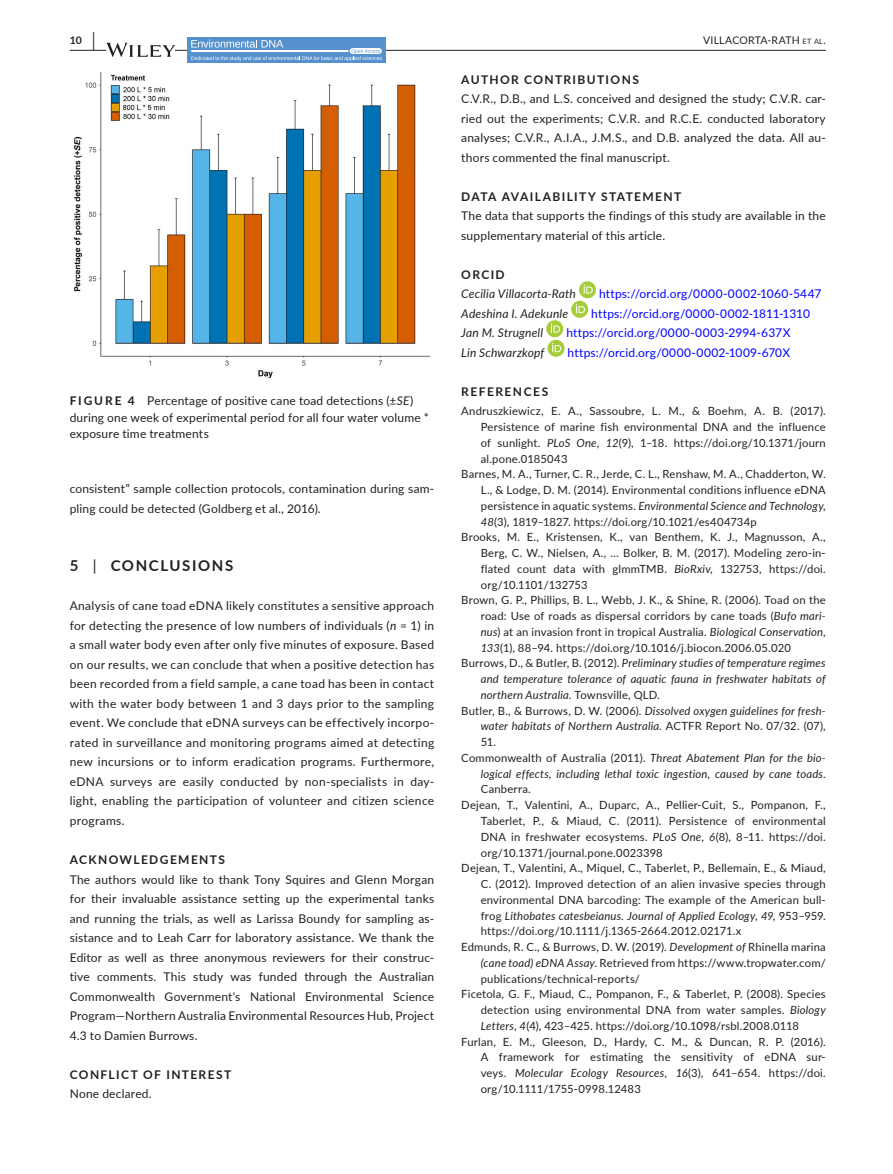
<style>
.page{position:relative;width:893px;height:1174px;background:#fff}
.page>*{position:absolute;margin:0;border:0;box-sizing:border-box;transform-origin:0 0}
.t1{font:700 15px "Lato";letter-spacing:.11em;color:#231f20}
.t2{font:12px/19.5px "Lato";letter-spacing:.015em;color:#231f20}
.t3{font:12px "Lato";letter-spacing:.015em;color:#00f}
.t4{font:700 12px "Lato";letter-spacing:.115em;color:#231f20}
.t5{font:italic 12px "Lato";letter-spacing:.015em;color:#231f20}
.t6{font:11.25px "Lato";letter-spacing:.015em;color:#231f20}
.t7{font:italic 11.25px "Lato";letter-spacing:.015em;color:#231f20}
.t8{font:11.25px "Lato";letter-spacing:-.005em;color:#231f20}
.t9{font:10.5px "Lato";letter-spacing:.015em;color:#231f20}
.t10{font:700 10.5px "Lato";color:#231f20}
.s1{font-size:19.5px}
.s2{font-size:7.35px}
.s3{font-weight:700}
.s4{font-style:italic}
.s5{font-weight:400}
.s6{font-style:normal}
</style>
<div class="page">
<hr style="left:70px;top:50px;width:756px;height:1px;background:#231f20">
<svg style="left:106px;top:43px;width:69px;height:14px"></svg>
<div style="left:187px;top:38px;width:199px;height:25px;background:#5791cd"></div>
<svg style="left:191px;top:40px;width:191px;height:21px"></svg>
<svg style="left:579px;top:281px;width:17px;height:17px"></svg>
<svg style="left:584px;top:284px;width:9px;height:10px"></svg>
<div style="left:571px;top:301px;width:17px;height:17px;background:#a5cd39;border-radius:50%"></div>
<svg style="left:576px;top:304px;width:9px;height:9px"></svg>
<div style="left:546px;top:320px;width:17px;height:17px;background:#a5cd39;border-radius:50%"></div>
<svg style="left:551px;top:323px;width:9px;height:10px"></svg>
<svg style="left:547px;top:340px;width:18px;height:17px"></svg>
<svg style="left:552px;top:343px;width:9px;height:9px"></svg>
<img style="left:74px;top:72px;width:356px;height:306px">
<p class="t10" style="left:70px;top:33px;width:27px">10 <span class="s1">|</span></p>
<p class="t9" style="left:703px;top:33px;width:124px">VILLACORTA-RATH <span class="s2">et al</span> .</p>
<p class="t2" style="left:70px;top:392px;width:361px;line-height:16.5px"><span class="s3">FIGURE 4</span> Percentage of positive cane toad detections (±<span class="s4">SE</span>) during one week of experimental period for all four water volume * exposure time treatments</p>
<p class="t2" style="left:70px;top:479px;width:366px">consistent” sample collection protocols, contamination during sam&shy;pling could be detected (Goldberg et al., 2016).</p>
<h1 class="t1" style="left:70px;top:555px;width:165px">5 <span class="s5">|</span> CONCLUSIONS</h1>
<p class="t2" style="left:70px;top:596px;width:366px;text-align:justify">Analysis of cane toad eDNA likely constitutes a sensitive approach for detecting the presence of low numbers of individuals (<span class="s4">n</span> = 1) in a small water body even after only five minutes of exposure. Based on our results, we can conclude that when a positive detection has been recorded from a field sample, a cane toad has been in contact with the water body between 1 and 3 days prior to the sampling event. We conclude that eDNA surveys can be effectively incorpo&shy;rated in surveillance and monitoring programs aimed at detecting new incursions or to inform eradication programs. Furthermore, eDNA surveys are easily conducted by non-specialists in day&shy;light, enabling the participation of volunteer and citizen science programs.</p>
<p class="t4" style="left:70px;top:850px;width:157px">ACKNOWLEDGEMENTS</p>
<p class="t2" style="left:70px;top:869px;width:366px;text-align:justify">The authors would like to thank Tony Squires and Glenn Morgan for their invaluable assistance setting up the experimental tanks and running the trials, as well as Larissa Boundy for sampling as&shy;sistance and to Leah Carr for laboratory assistance. We thank the Editor as well as three anonymous reviewers for their construc&shy;tive comments. This study was funded through the Australian Commonwealth Government's National Environmental Science Program—Northern Australia Environmental Resources Hub, Project 4.3 to Damien Burrows.</p>
<p class="t4" style="left:70px;top:1065px;width:163px">CONFLICT OF INTEREST</p>
<p class="t2" style="left:70px;top:1083px;width:83px">None declared.</p>
<p class="t4" style="left:461px;top:70px;width:179px">AUTHOR CONTRIBUTIONS</p>
<p class="t2" style="left:461px;top:89px;width:366px;text-align:justify">C.V.R., D.B., and L.S. conceived and designed the study; C.V.R. car&shy;ried out the experiments; C.V.R. and R.C.E. conducted laboratory analyses; C.V.R., A.I.A., J.M.S., and D.B. analyzed the data. All au&shy;thors commented the final manuscript.</p>
<p class="t4" style="left:461px;top:187px;width:221px">DATA AVAILABILITY STATEMENT</p>
<p class="t2" style="left:461px;top:206px;width:366px">The data that supports the findings of this study are available in the supplementary material of this article.</p>
<p class="t4" style="left:461px;top:265px;width:45px">ORCID</p>
<p class="t5" style="left:461px;top:285px;width:116px">Cecilia Villacorta-Rath</p>
<p class="t3" style="left:599px;top:285px;width:224px">https://orcid.org/0000-0002-1060-5447</p>
<p class="t5" style="left:461px;top:305px;width:108px">Adeshina I. Adekunle</p>
<p class="t3" style="left:591px;top:305px;width:220px">https://orcid.org/0000-0002-1811-1310</p>
<p class="t5" style="left:461px;top:324px;width:83px">Jan M. Strugnell</p>
<p class="t3" style="left:566px;top:324px;width:226px">https://orcid.org/0000-0003-2994-637X</p>
<p class="t5" style="left:461px;top:344px;width:85px">Lin Schwarzkopf</p>
<p class="t3" style="left:568px;top:344px;width:224px">https://orcid.org/0000-0002-1009-670X</p>
<p class="t4" style="left:461px;top:382px;width:88px">REFERENCES</p>
<p class="t6" style="left:461px;top:403px;width:366px">Andruszkiewicz, E. A., Sassoubre, L. M., &amp; Boehm, A. B. (2017).</p>
<p class="t6" style="left:481px;top:419px;width:347px">Persistence of marine fish environmental DNA and the influence</p>
<p class="t6" style="left:481px;top:435px;width:346px">of sunlight. <span class="s4">PLoS One</span>, <span class="s4">12</span>(9), 1–18. https://doi.org/10.1371/journ</p>
<p class="t6" style="left:481px;top:450px;width:88px">al.pone.0185043</p>
<p class="t6" style="left:461px;top:466px;width:366px">Barnes, M. A., Turner, C. R., Jerde, C. L., Renshaw, M. A., Chadderton, W.</p>
<p class="t6" style="left:481px;top:482px;width:346px">L., &amp; Lodge, D. M. (2014). Environmental conditions influence eDNA</p>
<p class="t7" style="left:481px;top:498px;width:346px"><span class="s6">persistence in aquatic systems.</span> Environmental Science and Technology<span class="s6">,</span></p>
<p class="t6" style="left:481px;top:513px;width:277px"><span class="s4">48</span>(3), 1819–1827. https://doi.org/10.1021/es404734p</p>
<p class="t6" style="left:461px;top:529px;width:366px">Brooks, M. E., Kristensen, K., van Benthem, K. J., Magnusson, A.,</p>
<p class="t6" style="left:481px;top:545px;width:346px">Berg, C. W., Nielsen, A., … Bolker, B. M. (2017). Modeling zero-in-</p>
<p class="t6" style="left:481px;top:561px;width:346px">flated count data with glmmTMB. <span class="s4">BioRxiv</span>, 132753, https://doi.</p>
<p class="t8" style="left:481px;top:576px;width:108px">org/10.1101/132753</p>
<p class="t6" style="left:461px;top:592px;width:366px">Brown, G. P., Phillips, B. L., Webb, J. K., &amp; Shine, R. (2006). Toad on the</p>
<p class="t6" style="left:481px;top:608px;width:346px">road: Use of roads as dispersal corridors by cane toads (<span class="s4">Bufo mari-</span></p>
<p class="t6" style="left:481px;top:624px;width:346px"><span class="s4">nus</span>) at an invasion front in tropical Australia. <span class="s4">Biological Conservation</span>,</p>
<p class="t6" style="left:481px;top:639px;width:312px"><span class="s4">133</span>(1), 88–94. https://doi.org/10.1016/j.biocon.2006.05.020</p>
<p class="t7" style="left:461px;top:655px;width:366px"><span class="s6">Burrows, D., &amp; Butler, B. (2012).</span> Preliminary studies of temperature regimes</p>
<p class="t7" style="left:481px;top:671px;width:346px">and temperature tolerance of aquatic fauna in freshwater habitats of</p>
<p class="t7" style="left:481px;top:687px;width:181px">northern Australia<span class="s6">. Townsville, QLD.</span></p>
<p class="t7" style="left:461px;top:702px;width:366px"><span class="s6">Butler, B., &amp; Burrows, D. W. (2006).</span> Dissolved oxygen guidelines for fresh-</p>
<p class="t7" style="left:481px;top:718px;width:346px">water habitats of Northern Australia<span class="s6">. ACTFR Report No. 07/32. (07),</span></p>
<p class="t6" style="left:481px;top:734px;width:17px">51.</p>
<p class="t6" style="left:461px;top:750px;width:366px">Commonwealth of Australia (2011). <span class="s4">Threat Abatement Plan for the bio-</span></p>
<p class="t7" style="left:481px;top:765px;width:346px">logical effects, including lethal toxic ingestion, caused by cane toads<span class="s6">.</span></p>
<p class="t6" style="left:481px;top:781px;width:52px">Canberra.</p>
<p class="t6" style="left:461px;top:797px;width:366px">Dejean, T., Valentini, A., Duparc, A., Pellier-Cuit, S., Pompanon, F.,</p>
<p class="t6" style="left:481px;top:813px;width:346px">Taberlet, P., &amp; Miaud, C. (2011). Persistence of environmental</p>
<p class="t6" style="left:481px;top:828px;width:346px">DNA in freshwater ecosystems. <span class="s4">PLoS One</span>, <span class="s4">6</span>(8), 8–11. https://doi.</p>
<p class="t6" style="left:481px;top:844px;width:184px">org/10.1371/journal.pone.0023398</p>
<p class="t6" style="left:461px;top:860px;width:366px">Dejean, T., Valentini, A., Miquel, C., Taberlet, P., Bellemain, E., &amp; Miaud,</p>
<p class="t6" style="left:481px;top:876px;width:346px">C. (2012). Improved detection of an alien invasive species through</p>
<p class="t6" style="left:481px;top:891px;width:346px">environmental DNA barcoding: The example of the American bull-</p>
<p class="t7" style="left:481px;top:907px;width:346px"><span class="s6">frog</span> Lithobates catesbeianus<span class="s6">.</span> Journal of Applied Ecology<span class="s6">,</span> 49<span class="s6">, 953–959.</span></p>
<p class="t6" style="left:481px;top:923px;width:262px">https://doi.org/10.1111/j.1365-2664.2012.02171.x</p>
<p class="t6" style="left:461px;top:939px;width:366px">Edmunds, R. C., &amp; Burrows, D. W. (2019). <span class="s4">Development of</span> Rhinella marina</p>
<p class="t6" style="left:481px;top:954px;width:346px"><span class="s4">(cane toad) eDNA Assay</span>. Retrieved from https://www.tropwater.com/</p>
<p class="t6" style="left:481px;top:970px;width:161px">publications/technical-reports/</p>
<p class="t6" style="left:461px;top:986px;width:366px">Ficetola, G. F., Miaud, C., Pompanon, F., &amp; Taberlet, P. (2008). Species</p>
<p class="t6" style="left:481px;top:1002px;width:346px">detection using environmental DNA from water samples. <span class="s4">Biology</span></p>
<p class="t6" style="left:481px;top:1017px;width:320px"><span class="s4">Letters</span>, <span class="s4">4</span>(4), 423–425. https://doi.org/10.1098/rsbl.2008.0118</p>
<p class="t6" style="left:461px;top:1033px;width:366px">Furlan, E. M., Gleeson, D., Hardy, C. M., &amp; Duncan, R. P. (2016).</p>
<p class="t6" style="left:481px;top:1049px;width:346px">A framework for estimating the sensitivity of eDNA sur-</p>
<p class="t6" style="left:481px;top:1065px;width:346px">veys. <span class="s4">Molecular Ecology Resources</span>, <span class="s4">16</span>(3), 641–654. https://doi.</p>
<p class="t8" style="left:481px;top:1080px;width:162px">org/10.1111/1755-0998.12483</p>
</div>
